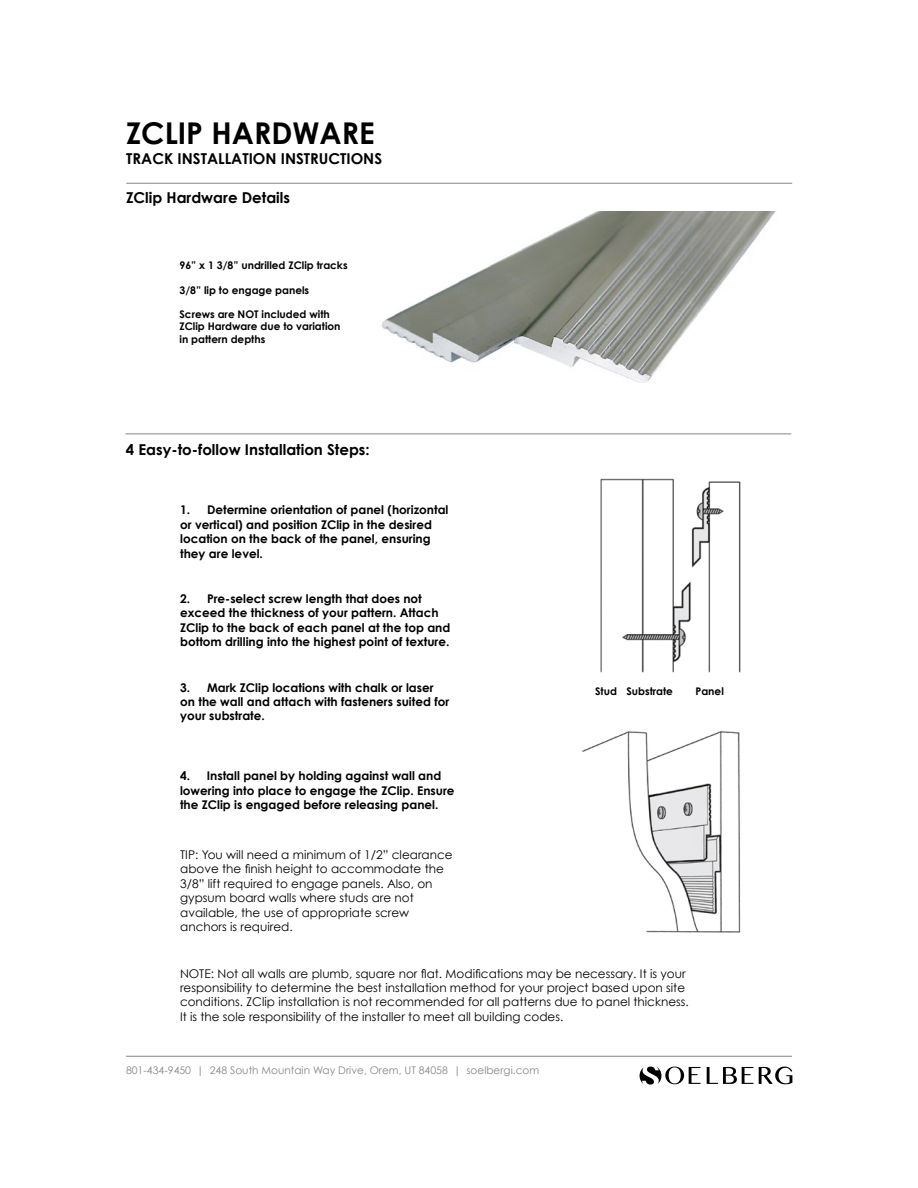
<style>
.page{position:relative;width:918px;height:1188px;background:#fff}
.page>*{position:absolute;margin:0;border:0;box-sizing:border-box;transform-origin:0 0}
.t1{font:700 30px "Century Gothic";color:#000}
.t2{font:700 15px "Century Gothic";color:#000}
.t3{font:12px/14.4px "Century Gothic";color:#000}
.t4{font:700 12px/14.4px "Century Gothic";color:#000}
.t5{font:700 10.5px "Century Gothic";color:#000}
.t6{font:10.5px "Century Gothic";color:#848688}
</style>
<div class="page">
<svg style="left:707px;top:1067px;width:46px;height:17px"></svg>
<svg style="left:759px;top:1067px;width:33px;height:17px"></svg>
<svg style="left:640px;top:1066px;width:60px;height:19px"></svg>
<hr style="left:125px;top:434px;width:666px;height:1px;background:#848688">
<hr style="left:126px;top:1056px;width:666px;height:1px;background:#848688">
<img style="left:382px;top:212px;width:393px;height:171px">
<hr style="left:126px;top:183px;width:666px;height:1px;background:#848688">
<img style="left:600px;top:478px;width:141px;height:195px">
<img style="left:582px;top:730px;width:159px;height:203px">
<p class="t1" style="left:126px;top:114px;width:250px">ZCLIP HARDWARE</p>
<p class="t2" style="left:126px;top:149px;width:257px">TRACK INSTALLATION INSTRUCTIONS</p>
<p class="t2" style="left:126px;top:188px;width:166px">ZClip Hardware Details</p>
<p class="t5" style="left:179px;top:259px;width:170px">96” x 1 3/8” undrilled ZClip tracks</p>
<p class="t5" style="left:179px;top:284px;width:131px">3/8” lip to engage panels</p>
<p class="t5" style="left:179px;top:307px;width:152px">Screws are NOT included with</p>
<p class="t5" style="left:179px;top:320px;width:163px">ZClip Hardware due to variation</p>
<p class="t5" style="left:179px;top:333px;width:87px">in pattern depths</p>
<p class="t2" style="left:126px;top:440px;width:245px">4 Easy-to-follow Installation Steps:</p>
<p class="t4" style="left:180px;top:503px;width:270px">1. Determine orientation of panel (horizontal or vertical) and position ZClip in the desired location on the back of the panel, ensuring they are level.</p>
<p class="t4" style="left:180px;top:591px;width:272px">2. Pre-select screw length that does not exceed the thickness of your pattern. Attach ZClip to the back of each panel at the top and bottom drilling into the highest point of texture.</p>
<p class="t4" style="left:180px;top:680px;width:271px">3. Mark ZClip locations with chalk or laser on the wall and attach with fasteners suited for your substrate.</p>
<p class="t5" style="left:595px;top:684px;width:23px">Stud</p>
<p class="t5" style="left:626px;top:684px;width:48px">Substrate</p>
<p class="t5" style="left:696px;top:684px;width:30px">Panel</p>
<p class="t4" style="left:180px;top:768px;width:276px">4. Install panel by holding against wall and lowering into place to engage the ZClip. Ensure the ZClip is engaged before releasing panel.</p>
<p class="t3" style="left:180px;top:847px;width:274px">TIP: You will need a minimum of 1/2” clearance above the finish height to accommodate the 3/8” lift required to engage panels. Also, on gypsum board walls where studs are not</p>
<p class="t3" style="left:180px;top:905px;width:230px">available, the use of appropriate screw</p>
<p class="t3" style="left:180px;top:919px;width:114px">anchors is required.</p>
<p class="t3" style="left:180px;top:966px;width:507px">NOTE: Not all walls are plumb, square nor flat. Modifications may be necessary. It is your</p>
<p class="t3" style="left:180px;top:980px;width:507px">responsibility to determine the best installation method for your project based upon site</p>
<p class="t3" style="left:180px;top:995px;width:510px">conditions. ZClip installation is not recommended for all patterns due to panel thickness.</p>
<p class="t3" style="left:180px;top:1009px;width:385px">It is the sole responsibility of the installer to meet all building codes.</p>
<p class="t6" style="left:126px;top:1064px;width:415px">801-434-9450 | 248 South Mountain Way Drive, Orem, UT 84058 | soelbergi.com</p>
</div>
